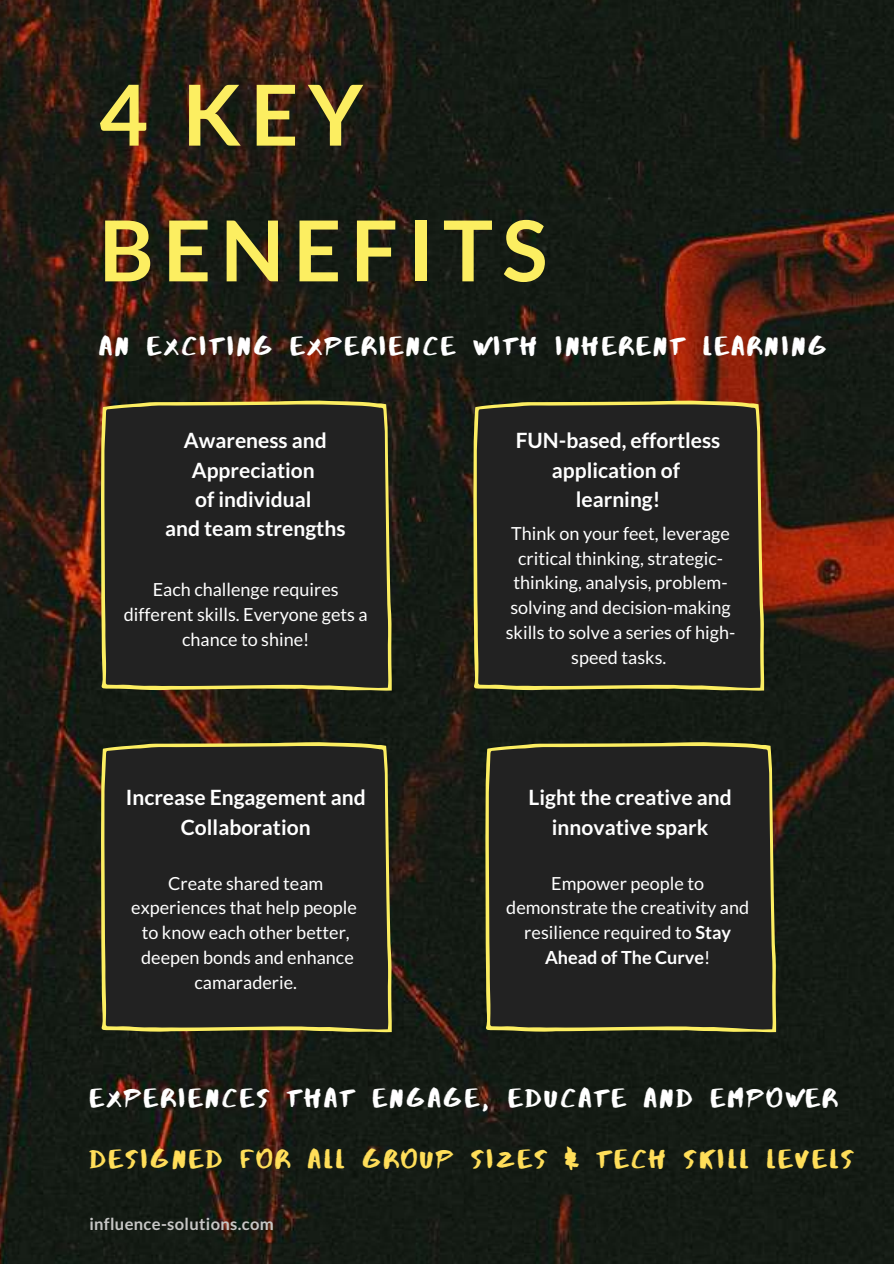
<style>
.page{position:relative;width:894px;height:1264px;background:#fff}
.page>*{position:absolute;margin:0;border:0;box-sizing:border-box;transform-origin:0 0}
.t1{font:700 84px/135.6px "Lato";letter-spacing:.11em;color:#fcee61}
.t2{font:27px "Abys";letter-spacing:.11em;color:#fff}
.t3{font:27px "Abys";letter-spacing:.11em;color:#ffde59}
.t4{font:700 21px/29.2px "Lato";color:#fff;text-align:center}
.t5{font:18px/24.8px "Lato";color:#fff;text-align:center}
.t6{font:700 16.5px "Lato";letter-spacing:.02em;color:#c7c7c6}
.s1{font-weight:700}
</style>
<div class="page">
<img style="left:0;top:0;width:893px;height:1263px">
<svg style="left:100px;top:400px;width:292px;height:290px;background:#2c2b24"></svg>
<svg style="left:472px;top:400px;width:292px;height:290px;background:#2c2b24"></svg>
<svg style="left:100px;top:742px;width:292px;height:290px;background:#2b2b24"></svg>
<svg style="left:484px;top:742px;width:292px;height:290px;background:#2b2b24"></svg>
<h1 class="t1" style="left:99px;top:46px;width:449px">4 KEY<br>BENEFITS</h1>
<h2 class="t2" style="left:99px;top:320px;width:729px">AN EXCITING EXPERIENCE WITH INHERENT LEARNING</h2>
<p class="t4" style="left:165px;top:425px;width:182px">Awareness and<br>Appreciation<br>of individual<br>and team strengths</p>
<p class="t5" style="left:124px;top:577px;width:245px">Each challenge requires different skills. Everyone gets a chance to shine!</p>
<p class="t4" style="left:126px;top:782px;width:241px">Increase Engagement and<br>Collaboration</p>
<p class="t5" style="left:131px;top:870px;width:227px">Create shared team experiences that help people to know each other better, deepen bonds and enhance camaraderie.</p>
<p class="t4" style="left:515px;top:425px;width:206px">FUN-based, effortless application of learning!</p>
<p class="t5" style="left:505px;top:521px;width:231px">Think on your feet, leverage critical thinking, strategic&shy;thinking, analysis, problem&shy;solving and decision-making skills to solve a series of high&shy;speed tasks.</p>
<p class="t4" style="left:528px;top:782px;width:204px">Light the creative and innovative spark</p>
<p class="t5" style="left:506px;top:870px;width:244px">Empower people to demonstrate the creativity and resilience required to <span class="s1">Stay<br>Ahead of The Curve</span>!</p>
<h2 class="t2" style="left:89px;top:1072px;width:748px">EXPERIENCES THAT ENGAGE, EDUCATE AND EMPOWER</h2>
<h2 class="t3" style="left:89px;top:1133px;width:765px">DESIGNED FOR ALL GROUP SIZES &amp; TECH SKILL LEVELS</h2>
<p class="t6" style="left:89px;top:1214px;width:186px">influence-solutions.com</p>
</div>
